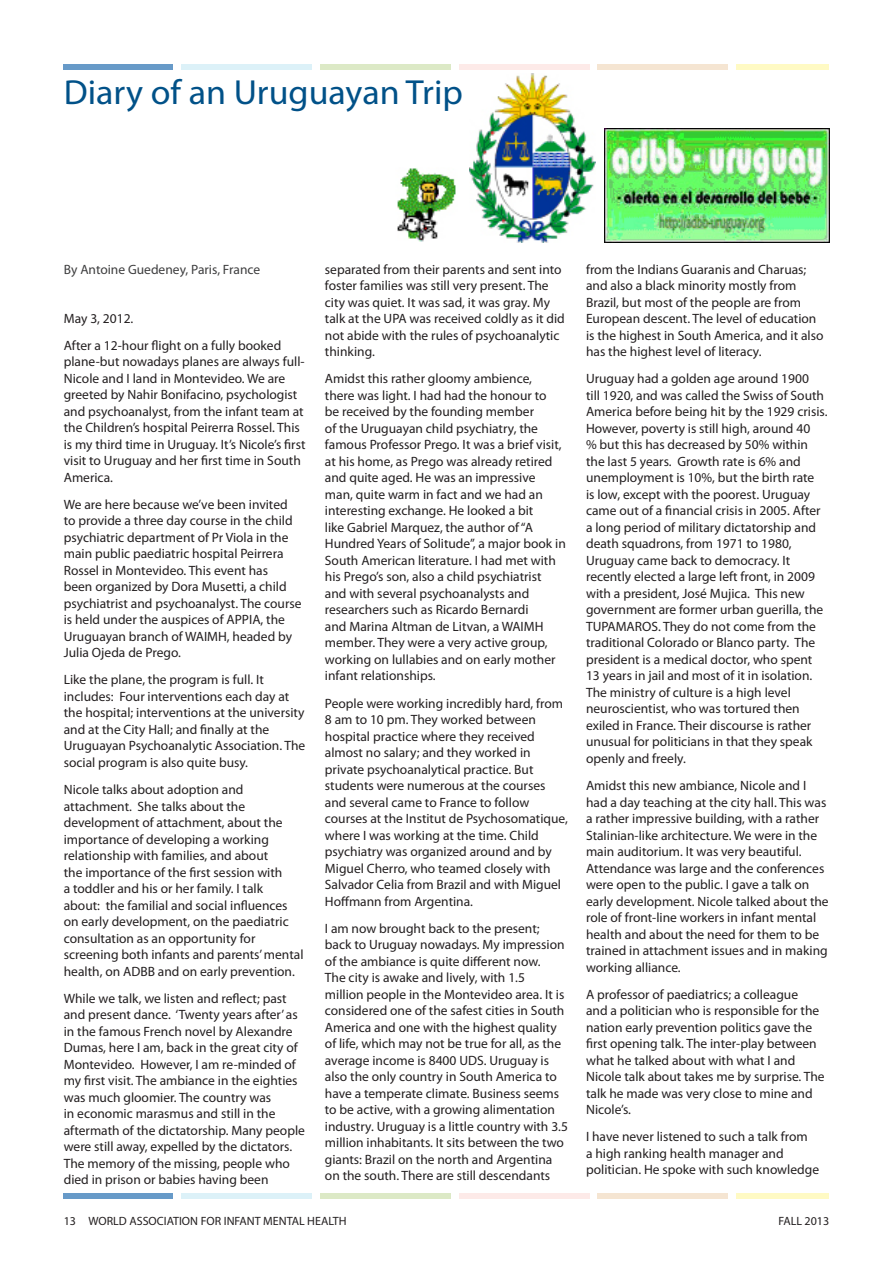
<style>
.page{position:relative;width:893px;height:1263px;background:#fff}
.page>*{position:absolute;margin:0;border:0;box-sizing:border-box;transform-origin:0 0}
.h_1{font:34.95px "Myriad Pro";color:#015188}
.body_text{font:13.5px/16.5px "Myriad Pro";color:#231f20}
.author{font:13.5px "Myriad Pro";color:#3e3e3f}
.t1{font:12px "Myriad Pro";color:#231f20}
</style>
<div class="page">
<div style="left:64px;top:64px;width:109px;height:5px;background:#679ac8"></div>
<div style="left:181px;top:64px;width:131px;height:5px;background:#dcf1f8"></div>
<div style="left:320px;top:64px;width:130px;height:5px;background:#dce9c6"></div>
<div style="left:459px;top:64px;width:130px;height:5px;background:#fdeae8"></div>
<div style="left:598px;top:64px;width:130px;height:5px;background:#f5e5d2"></div>
<div style="left:736px;top:64px;width:93px;height:5px;background:#fffac4"></div>
<div style="left:64px;top:1193px;width:109px;height:5px;background:#679ac8"></div>
<div style="left:181px;top:1193px;width:131px;height:5px;background:#dcf1f8"></div>
<div style="left:320px;top:1193px;width:130px;height:5px;background:#dce9c6"></div>
<div style="left:459px;top:1193px;width:130px;height:5px;background:#fdeae8"></div>
<div style="left:598px;top:1193px;width:130px;height:5px;background:#f5e5d2"></div>
<div style="left:736px;top:1193px;width:93px;height:5px;background:#fffac4"></div>
<img style="left:397px;top:168px;width:59px;height:74px">
<img style="left:469px;top:74px;width:127px;height:168px">
<img style="left:604px;top:128px;width:225px;height:114px">
<p class="h_1" style="left:64px;top:70px;width:401px">Diary of an Uruguayan Trip</p>
<p class="author" style="left:64px;top:261px;width:198px">By Antoine Guedeney, Paris, France</p>
<p class="body_text" style="left:64px;top:309px;width:71px">May 3, 2012.</p>
<p class="body_text" style="left:64px;top:337px;width:243px">After a 12-hour flight on a fully booked plane-but nowadays planes are always full-Nicole and I land in Montevideo. We are greeted by Nahir Bonifacino, psychologist and psychoanalyst, from the infant team at the Children’s hospital Peirerra Rossel. This is my third time in Uruguay. It’s Nicole’s first visit to Uruguay and her first time in South America.</p>
<p class="body_text" style="left:64px;top:496px;width:239px">We are here because we’ve been invited to provide a three day course in the child psychiatric department of Pr Viola in the main public paediatric hospital Peirrera Rossel in Montevideo. This event has<br>been organized by Dora Musetti, a child psychiatrist and psychoanalyst. The course is held under the auspices of APPIA, the Uruguayan branch of WAIMH, headed by Julia Ojeda de Prego.</p>
<p class="body_text" style="left:64px;top:671px;width:243px">Like the plane, the program is full. It includes: Four interventions each day at the hospital; interventions at the university and at the City Hall; and finally at the Uruguayan Psychoanalytic Association. The social program is also quite busy.</p>
<p class="body_text" style="left:64px;top:781px;width:241px">Nicole talks about adoption and attachment. She talks about the development of attachment, about the importance of developing a working relationship with families, and about<br>the importance of the first session with<br>a toddler and his or her family. I talk<br>about: the familial and social influences on early development, on the paediatric consultation as an opportunity for screening both infants and parents’ mental health, on ADBB and on early prevention.</p>
<p class="body_text" style="left:64px;top:990px;width:243px">While we talk, we listen and reflect; past and present dance. ‘Twenty years after’ as in the famous French novel by Alexandre Dumas, here I am, back in the great city of Montevideo. However, I am re-minded of my first visit. The ambiance in the eighties was much gloomier. The country was<br>in economic marasmus and still in the aftermath of the dictatorship. Many people were still away, expelled by the dictators.<br>The memory of the missing, people who died in prison or babies having been</p>
<p class="body_text" style="left:325px;top:261px;width:241px">separated from their parents and sent into foster families was still very present. The city was quiet. It was sad, it was gray. My talk at the UPA was received coldly as it did not abide with the rules of psychoanalytic thinking.</p>
<p class="body_text" style="left:325px;top:370px;width:242px">Amidst this rather gloomy ambience,<br>there was light. I had had the honour to<br>be received by the founding member<br>of the Uruguayan child psychiatry, the famous Professor Prego. It was a brief visit, at his home, as Prego was already retired and quite aged. He was an impressive man, quite warm in fact and we had an interesting exchange. He looked a bit<br>like Gabriel Marquez, the author of “A Hundred Years of Solitude”, a major book in South American literature. I had met with his Prego’s son, also a child psychiatrist and with several psychoanalysts and researchers such as Ricardo Bernardi<br>and Marina Altman de Litvan, a WAIMH member. They were a very active group, working on lullabies and on early mother infant relationships.</p>
<p class="body_text" style="left:325px;top:695px;width:245px">People were working incredibly hard, from 8 am to 10 pm. They worked between hospital practice where they received almost no salary; and they worked in private psychoanalytical practice. But students were numerous at the courses and several came to France to follow courses at the Institut de Psychosomatique, where I was working at the time. Child psychiatry was organized around and by Miguel Cherro, who teamed closely with Salvador Celia from Brazil and with Miguel Hoffmann from Argentina.</p>
<p class="body_text" style="left:325px;top:920px;width:245px">I am now brought back to the present; back to Uruguay nowadays. My impression of the ambiance is quite different now.<br>The city is awake and lively, with 1.5<br>million people in the Montevideo area. It is considered one of the safest cities in South America and one with the highest quality of life, which may not be true for all, as the average income is 8400 UDS. Uruguay is also the only country in South America to have a temperate climate. Business seems to be active, with a growing alimentation industry. Uruguay is a little country with 3.5 million inhabitants. It sits between the two giants: Brazil on the north and Argentina on the south. There are still descendants</p>
<p class="body_text" style="left:586px;top:261px;width:239px">from the Indians Guaranis and Charuas; and also a black minority mostly from Brazil, but most of the people are from European descent. The level of education is the highest in South America, and it also has the highest level of literacy.</p>
<p class="body_text" style="left:586px;top:370px;width:243px">Uruguay had a golden age around 1900<br>till 1920, and was called the Swiss of South America before being hit by the 1929 crisis.<br>However, poverty is still high, around 40<br>% but this has decreased by 50% within the last 5 years. Growth rate is 6% and unemployment is 10%, but the birth rate<br>is low, except with the poorest. Uruguay came out of a financial crisis in 2005. After a long period of military dictatorship and death squadrons, from 1971 to 1980, Uruguay came back to democracy. It recently elected a large left front, in 2009 with a president, José Mujica. This new government are former urban guerilla, the TUPAMAROS. They do not come from the traditional Colorado or Blanco party. The president is a medical doctor, who spent 13 years in jail and most of it in isolation.<br>The ministry of culture is a high level neuroscientist, who was tortured then exiled in France. Their discourse is rather unusual for politicians in that they speak openly and freely.</p>
<p class="body_text" style="left:586px;top:777px;width:244px">Amidst this new ambiance, Nicole and I had a day teaching at the city hall. This was a rather impressive building, with a rather Stalinian-like architecture. We were in the main auditorium. It was very beautiful.<br>Attendance was large and the conferences were open to the public. I gave a talk on early development. Nicole talked about the role of front-line workers in infant mental health and about the need for them to be trained in attachment issues and in making working alliance.</p>
<p class="body_text" style="left:586px;top:986px;width:240px">A professor of paediatrics; a colleague<br>and a politician who is responsible for the nation early prevention politics gave the first opening talk. The inter-play between what he talked about with what I and Nicole talk about takes me by surprise. The talk he made was very close to mine and Nicole’s.</p>
<p class="body_text" style="left:586px;top:1128px;width:235px">I have never listened to such a talk from<br>a high ranking health manager and politician. He spoke with such knowledge</p>
<p class="t1" style="left:64px;top:1213px;width:284px">13 WORLD ASSOCIATION FOR INFANT MENTAL HEALTH</p>
<p class="t1" style="left:778px;top:1213px;width:52px">FALL 2013</p>
</div>
